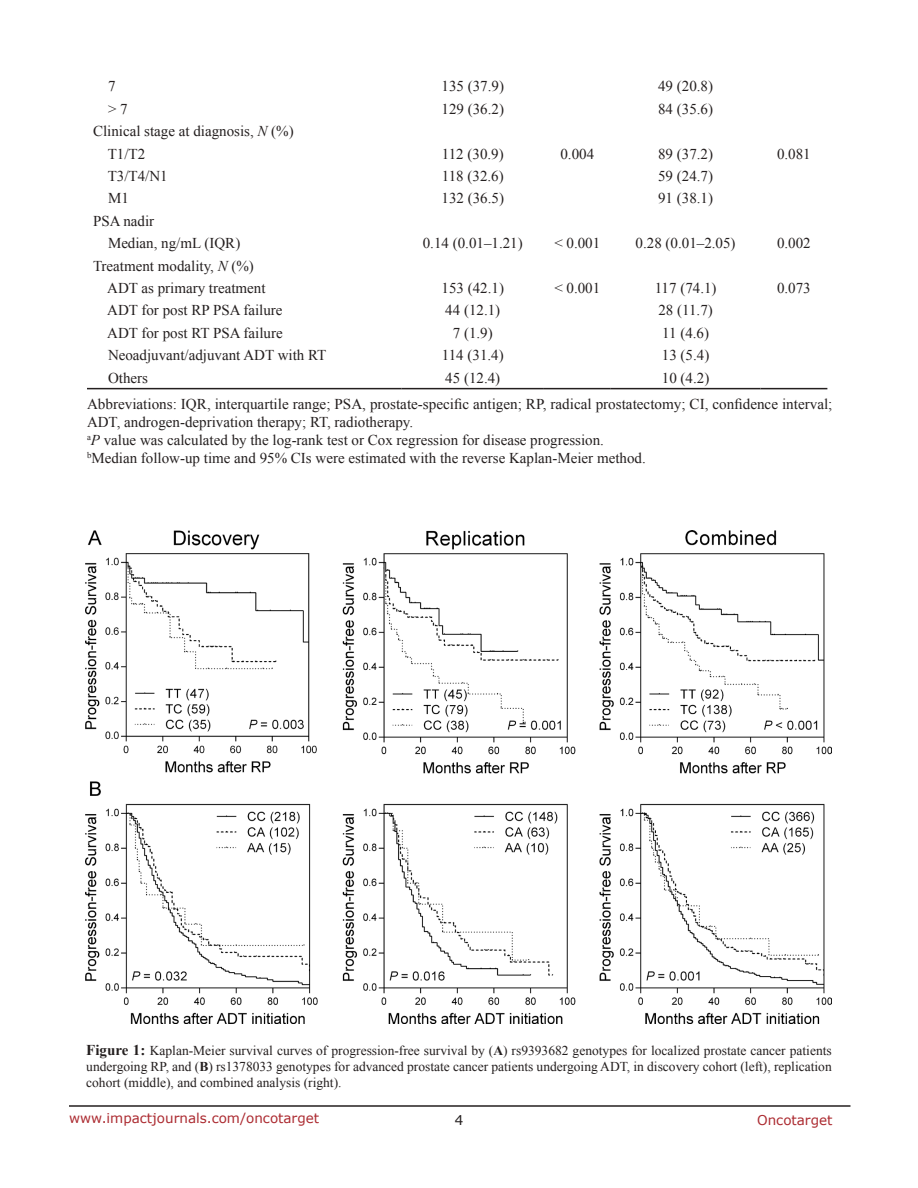
<style>
.page{position:relative;width:918px;height:1188px;background:#fff}
.page>*{position:absolute;margin:0;border:0;box-sizing:border-box;transform-origin:0 0}
.t1{font:15px/22.4px "Times New Roman";color:#241f1f}
.t2{font:13.5px/16.2px "Times New Roman";color:#241f1f;text-align:justify}
.t3{font:13.5px "Verdana";color:#ac2b31}
.t4{font:13.5px "Verdana";color:#241f1f}
.s1{font-style:italic}
.s2{font-weight:700;font-size:15px}
.s3{font-weight:700}
</style>
<div class="page">
<hr style="left:69px;top:1105px;width:781px;height:2px;background:#241f1f">
<hr style="left:87px;top:388px;width:315px;height:1px;background:#241f1f">
<hr style="left:402px;top:388px;width:142px;height:1px;background:#241f1f">
<hr style="left:544px;top:388px;width:67px;height:1px;background:#241f1f">
<hr style="left:611px;top:388px;width:150px;height:1px;background:#241f1f">
<hr style="left:760px;top:388px;width:67px;height:1px;background:#241f1f">
<img style="left:85px;top:530px;width:746px;height:493px">
<p class="t1" style="left:108px;top:75px;width:9px">7</p>
<p class="t1" style="left:442px;top:75px;width:64px">135 (37.9)</p>
<p class="t1" style="left:658px;top:75px;width:56px">49 (20.8)</p>
<p class="t1" style="left:108px;top:97px;width:21px">&gt; 7</p>
<p class="t1" style="left:442px;top:97px;width:64px">129 (36.2)</p>
<p class="t1" style="left:658px;top:97px;width:56px">84 (35.6)</p>
<p class="t1" style="left:108px;top:120px;width:188px;text-indent:-15px">Clinical stage at diagnosis, <span class="s1">N</span> (%)<br>T1/T2</p>
<p class="t1" style="left:442px;top:142px;width:63px">112 (30.9)</p>
<p class="t1" style="left:560px;top:142px;width:35px">0.004</p>
<p class="t1" style="left:658px;top:142px;width:56px">89 (37.2)</p>
<p class="t1" style="left:777px;top:142px;width:35px">0.081</p>
<p class="t1" style="left:108px;top:165px;width:61px">T3/T4/N1</p>
<p class="t1" style="left:442px;top:165px;width:63px">118 (32.6)</p>
<p class="t1" style="left:658px;top:165px;width:56px">59 (24.7)</p>
<p class="t1" style="left:108px;top:187px;width:22px">M1</p>
<p class="t1" style="left:442px;top:187px;width:64px">132 (36.5)</p>
<p class="t1" style="left:658px;top:187px;width:56px">91 (38.1)</p>
<p class="t1" style="left:108px;top:209px;width:134px;text-indent:-15px">PSA nadir<br>Median, ng/mL (IQR)</p>
<p class="t1" style="left:423px;top:232px;width:101px">0.14 (0.01–1.21)</p>
<p class="t1" style="left:554px;top:232px;width:47px">&lt; 0.001</p>
<p class="t1" style="left:636px;top:232px;width:101px">0.28 (0.01–2.05)</p>
<p class="t1" style="left:777px;top:232px;width:35px">0.002</p>
<p class="t1" style="left:107px;top:254px;width:160px;text-indent:-14px">Treatment modality, <span class="s1">N</span> (%)<br>ADT as primary treatment</p>
<p class="t1" style="left:442px;top:277px;width:64px">153 (42.1)</p>
<p class="t1" style="left:554px;top:277px;width:47px">&lt; 0.001</p>
<p class="t1" style="left:655px;top:277px;width:63px">117 (74.1)</p>
<p class="t1" style="left:777px;top:277px;width:35px">0.073</p>
<p class="t1" style="left:107px;top:299px;width:177px">ADT for post RP PSA failure</p>
<p class="t1" style="left:445px;top:299px;width:56px">44 (12.1)</p>
<p class="t1" style="left:658px;top:299px;width:56px">28 (11.7)</p>
<p class="t1" style="left:107px;top:321px;width:177px">ADT for post RT PSA failure</p>
<p class="t1" style="left:453px;top:321px;width:41px">7 (1.9)</p>
<p class="t1" style="left:662px;top:321px;width:48px">11 (4.6)</p>
<p class="t1" style="left:108px;top:344px;width:220px">Neoadjuvant/adjuvant ADT with RT</p>
<p class="t1" style="left:442px;top:344px;width:63px">114 (31.4)</p>
<p class="t1" style="left:662px;top:344px;width:49px">13 (5.4)</p>
<p class="t1" style="left:108px;top:366px;width:41px">Others</p>
<p class="t1" style="left:445px;top:366px;width:56px">45 (12.4)</p>
<p class="t1" style="left:87px;top:364px;width:747px;line-height:26.2px;text-indent:575px">10 (4.2)<br>Abbreviations: IQR, interquartile range; PSA, prostate-specific antigen; RP, radical prostatectomy; CI, confidence interval;</p>
<p class="t1" style="left:87px;top:413px;width:560px;line-height:18px">ADT, androgen-deprivation therapy; RT, radiotherapy.<br><sup>a</sup><span class="s1">P</span> value was calculated by the log-rank test or Cox regression for disease progression. <sup>b</sup>Median follow-up time and 95% CIs were estimated with the reverse Kaplan-Meier method.</p>
<p class="t2" style="left:86px;top:1042px;width:747px"><span class="s2">Figure 1:</span> Kaplan-Meier survival curves of progression-free survival by (<span class="s3">A</span>) rs9393682 genotypes for localized prostate cancer patients undergoing RP, and (<span class="s3">B</span>) rs1378033 genotypes for advanced prostate cancer patients undergoing ADT, in discovery cohort (left), replication cohort (middle), and combined analysis (right).</p>
<p class="t3" style="left:69px;top:1109px;width:252px">www.impactjournals.com/oncotarget</p>
<p class="t4" style="left:455px;top:1111px;width:10px">4</p>
<p class="t3" style="left:757px;top:1111px;width:77px">Oncotarget</p>
</div>
